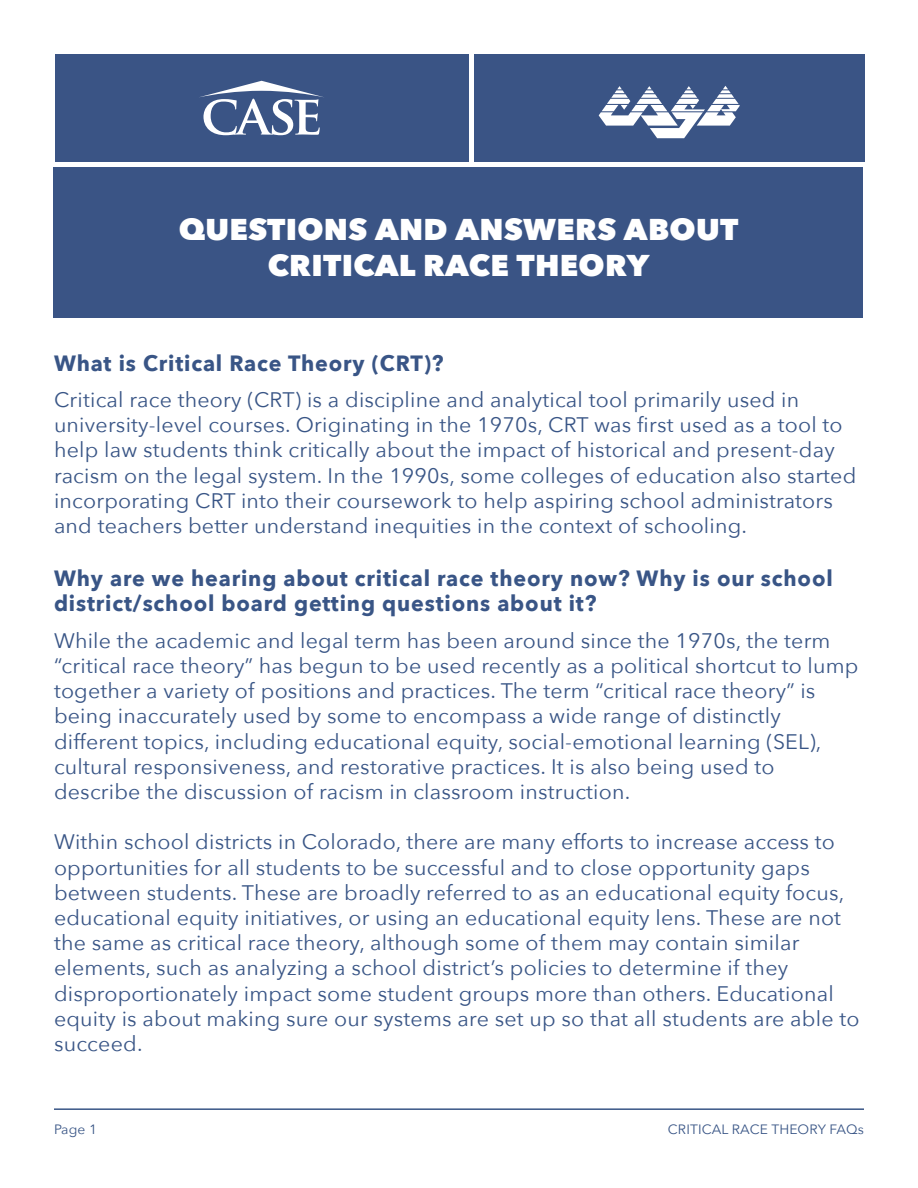
<style>
.page{position:relative;width:918px;height:1188px;background:#fff}
.page>*{position:absolute;margin:0;border:0;box-sizing:border-box;transform-origin:0 0}
.t1{font:800 30px/36px "Avenir Next";letter-spacing:.01em;color:#fff;text-align:center}
.t2{font:700 22.05px/25.2px "Avenir Next";letter-spacing:.04em;color:#395586}
.t3{font:21px/25.2px "Avenir Next";letter-spacing:.01em;color:#395586}
.t4{font:13.5px "Avenir Next";letter-spacing:.01em;color:#395586}
</style>
<div class="page">
<div style="left:55px;top:54px;width:413px;height:108px;background:#3a5485"></div>
<div style="left:474px;top:54px;width:391px;height:108px;background:#3a5485"></div>
<svg style="left:199px;top:81px;width:125px;height:54px"></svg>
<svg style="left:599px;top:86px;width:141px;height:52px"></svg>
<div style="left:53px;top:167px;width:810px;height:151px;background:#3a5485"></div>
<hr style="left:54px;top:1108px;width:810px;height:2px;background:#395586">
<h1 class="t1" style="left:179px;top:211px;width:561px">QUESTIONS AND ANSWERS ABOUT<br>CRITICAL RACE THEORY</h1>
<p class="t2" style="left:54px;top:350px;width:391px">What is Critical Race Theory (CRT)?</p>
<p class="t3" style="left:54px;top:386px;width:804px">Critical race theory (CRT) is a discipline and analytical tool primarily used in university-level courses. Originating in the 1970s, CRT was first used as a tool to help law students think critically about the impact of historical and present-day racism on the legal system. In the 1990s, some colleges of education also started incorporating CRT into their coursework to help aspiring school administrators and teachers better understand inequities in the context of schooling.</p>
<p class="t2" style="left:54px;top:566px;width:780px">Why are we hearing about critical race theory now? Why is our school district/school board getting questions about it?</p>
<p class="t3" style="left:54px;top:627px;width:806px">While the academic and legal term has been around since the 1970s, the term “critical race theory” has begun to be used recently as a political shortcut to lump together a variety of positions and practices. The term “critical race theory” is being inaccurately used by some to encompass a wide range of distinctly different topics, including educational equity, social-emotional learning (SEL), cultural responsiveness, and restorative practices. It is also being used to describe the discussion of racism in classroom instruction.</p>
<p class="t3" style="left:54px;top:829px;width:807px">Within school districts in Colorado, there are many efforts to increase access to opportunities for all students to be successful and to close opportunity gaps between students. These are broadly referred to as an educational equity focus, educational equity initiatives, or using an educational equity lens. These are not the same as critical race theory, although some of them may contain similar elements, such as analyzing a school district’s policies to determine if they disproportionately impact some student groups more than others. Educational equity is about making sure our systems are set up so that all students are able to succeed.</p>
<p class="t4" style="left:54px;top:1118px;width:45px">Page 1</p>
<p class="t4" style="left:668px;top:1118px;width:198px">CRITICAL RACE THEORY FAQs</p>
</div>
